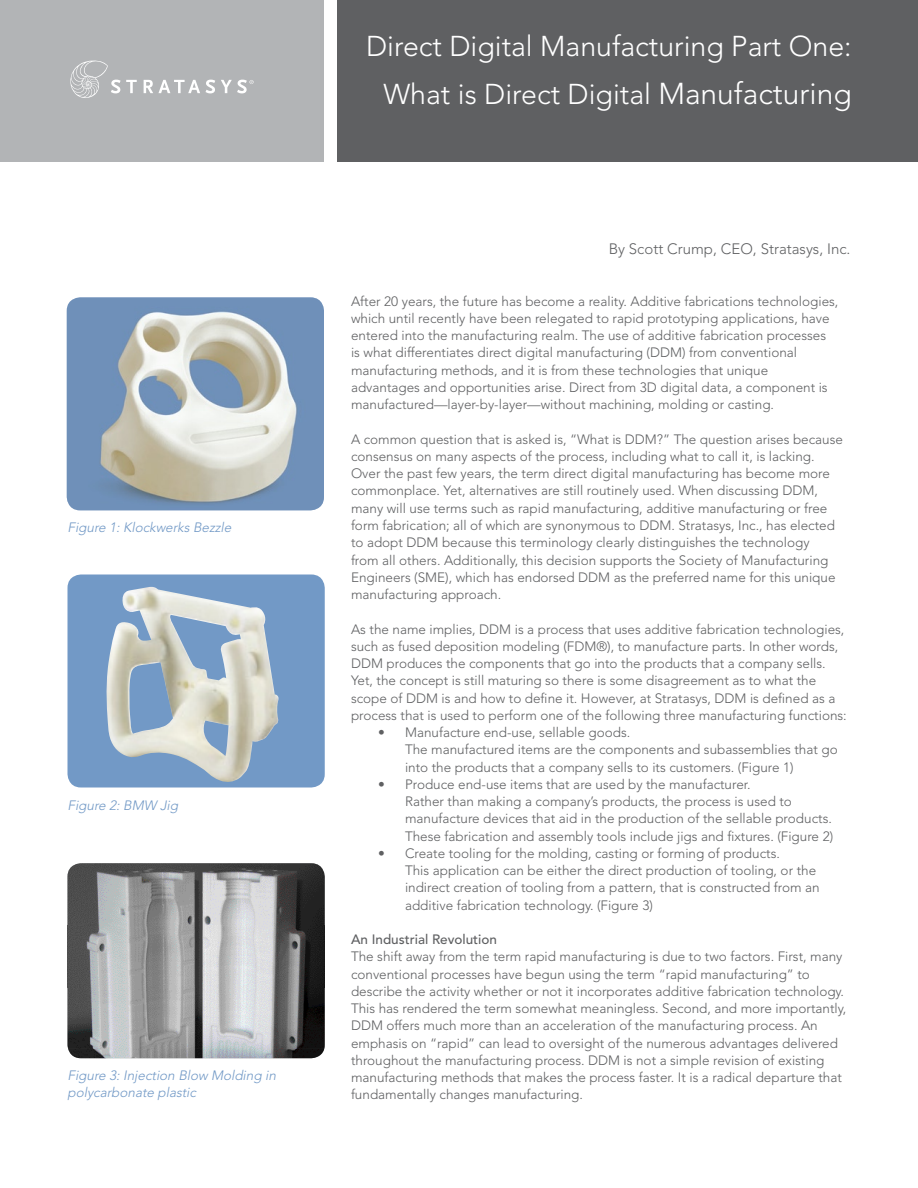
<style>
.page{position:relative;width:918px;height:1188px;background:#fff}
.page>*{position:absolute;margin:0;border:0;box-sizing:border-box;transform-origin:0 0}
.t1{font:300 28.5px/48px "Avenir LT Std";color:#fff;text-align:right}
.t2{font:300 15px "Avenir LT Std";color:#5f6062}
.t3{font:300 13.5px/17.2px "Avenir LT Std";color:#5f6062}
.t4{font:italic 300 13.5px/16.2px "Avenir LT Std";color:#7299c6}
.t5{font:500 13.5px "Avenir LT Std";color:#5f6062}
.s1{font-size:30px}
</style>
<div class="page">
<div style="left:68px;top:574px;width:257px;height:214px;background:#7299c6;border-radius:14px"></div>
<img style="left:106px;top:587px;width:173px;height:195px">
<img style="left:67px;top:297px;width:257px;height:213px">
<img style="left:68px;top:863px;width:257px;height:195px">
<div style="left:0;top:0;width:324px;height:162px;background:#b2b4b6"></div>
<div style="left:338px;top:0;width:580px;height:162px;background:#5f6062"></div>
<svg style="left:221px;top:80px;width:33px;height:13px"></svg>
<svg style="left:144px;top:80px;width:71px;height:13px"></svg>
<svg style="left:70px;top:61px;width:67px;height:37px"></svg>
<p class="t4" style="left:68px;top:520px;width:168px">Figure 1:Klockwerks Bezzle</p>
<p class="t4" style="left:68px;top:797px;width:115px">Figure 2:BMW Jig</p>
<p class="t4" style="left:68px;top:1068px;width:213px">Figure 3:Injection Blow Molding in polycarbonate plastic</p>
<h1 class="t1" style="left:366px;top:22px;width:487px">Direct Digital Manufacturing Part One:<br>What is Direct Digital <span class="s1">Manufacturing</span></h1>
<p class="t2" style="left:609px;top:240px;width:243px">By Scott Crump, CEO, Stratasys, Inc.</p>
<p class="t3" style="left:351px;top:292px;width:489px">After 20 years, the future has become a reality. Additive fabrications technologies, which until recently have been relegated to rapid prototyping applications, have entered into the manufacturing realm. The use of additive fabrication processes is what differentiates direct digital manufacturing (DDM) from conventional manufacturing methods, and it is from these technologies that unique advantages and opportunities arise. Direct from 3D digital data, a component is manufactured—layer-by-layer—without machining, molding or casting.</p>
<p class="t3" style="left:351px;top:431px;width:494px">A common question that is asked is, “What is DDM?” The question arises because consensus on many aspects of the process, including what to call it, is lacking.<br>Over the past few years, the term direct digital manufacturing has become more commonplace. Yet, alternatives are still routinely used. When discussing DDM, many will use terms such as rapid manufacturing, additive manufacturing or free form fabrication; all of which are synonymous to DDM. Stratasys, Inc., has elected to adopt DDM because this terminology clearly distinguishes the technology<br>from all others. Additionally, this decision supports the Society of Manufacturing Engineers (SME), which has endorsed DDM as the preferred name for this unique manufacturing approach.</p>
<p class="t3" style="left:351px;top:620px;width:497px">As the name implies, DDM is a process that uses additive fabrication technologies, such as fused deposition modeling (FDM®), to manufacture parts. In other words, DDM produces the components that go into the products that a company sells.<br>Yet, the concept is still maturing so there is some disagreement as to what the scope of DDM is and how to define it. However, at Stratasys, DDM is defined as a process that is used to perform one of the following three manufacturing functions:</p>
<p class="t3" style="left:405px;top:724px;width:434px;text-indent:-27px">• Manufacture end-use, sellable goods.<br>The manufactured items are the components and subassemblies that go into the products that a company sells to its customers. (Figure 1)</p>
<p class="t3" style="left:405px;top:776px;width:430px;text-indent:-27px">• Produce end-use items that are used by the manufacturer.<br>Rather than making a company’s products, the process is used to manufacture devices that aid in the production of the sellable products.<br>These fabrication and assembly tools include jigs and fixtures. (Figure 2)</p>
<p class="t3" style="left:405px;top:845px;width:416px;text-indent:-27px">• Create tooling for the molding, casting or forming of products.<br>This application can be either the direct production of tooling, or the indirect creation of tooling from a pattern, that is constructed from an additive fabrication technology. (Figure 3)</p>
<p class="t5" style="left:351px;top:932px;width:148px">An Industrial Revolution</p>
<p class="t3" style="left:351px;top:948px;width:497px">The shift away from the term rapid manufacturing is due to two factors. First, many conventional processes have begun using the term “rapid manufacturing” to describe the activity whether or not it incorporates additive fabrication technology.<br>This has rendered the term somewhat meaningless. Second, and more importantly, DDM offers much more than an acceleration of the manufacturing process. An emphasis on “rapid” can lead to oversight of the numerous advantages delivered throughout the manufacturing process. DDM is not a simple revision of existing manufacturing methods that makes the process faster. It is a radical departure that fundamentally changes manufacturing.</p>
</div>
